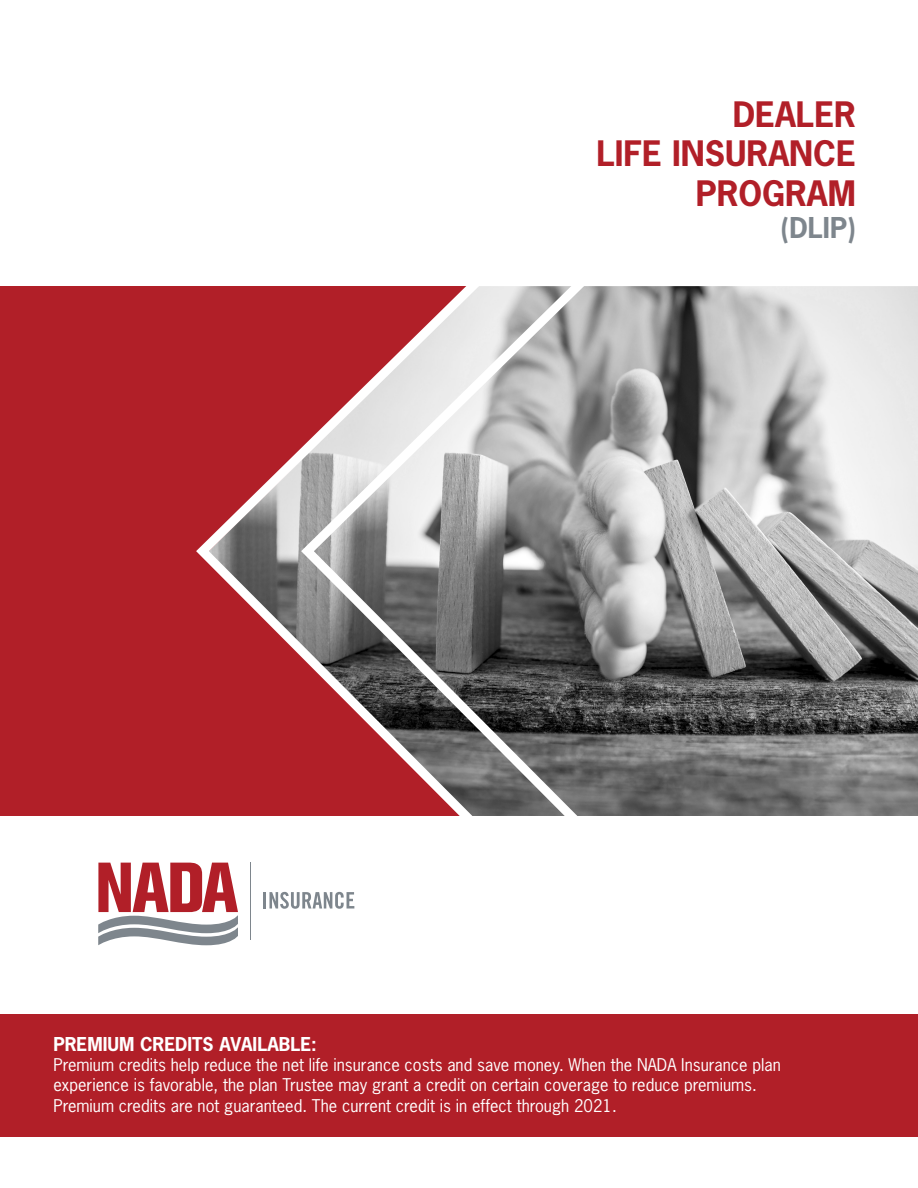
<style>
.page{position:relative;width:918px;height:1188px;background:#fff}
.page>*{position:absolute;margin:0;border:0;box-sizing:border-box;transform-origin:0 0}
.t1{font:700 33px "News Gothic Std";color:#b11f28}
.t2{font:700 27px "News Gothic Std";color:#7e868d}
.t3{font:700 18px "News Gothic Std";color:#fff}
.t4{font:16.5px "News Gothic Std";color:#fff}
</style>
<div class="page">
<div style="left:0;top:286px;width:472px;height:530px;background:#b11f28"></div>
<svg style="left:98px;top:863px;width:140px;height:82px"></svg>
<hr style="left:250px;top:862px;width:1px;height:78px;background:#7e868d">
<svg style="left:264px;top:892px;width:90px;height:17px"></svg>
<img style="left:611px;top:286px;width:307px;height:530px">
<svg style="left:196px;top:454px;width:99px;height:197px"></svg>
<svg style="left:295px;top:286px;width:316px;height:530px"></svg>
<div style="left:0;top:1014px;width:918px;height:123px;background:#b11f28"></div>
<p class="t1" style="left:733px;top:92px;width:125px">DEALER</p>
<p class="t1" style="left:597px;top:132px;width:261px">LIFE INSURANCE</p>
<p class="t1" style="left:696px;top:172px;width:161px">PROGRAM</p>
<p class="t2" style="left:780px;top:210px;width:77px">(DLIP)</p>
<p class="t3" style="left:53px;top:1033px;width:265px">PREMIUM CREDITS AVAILABLE:</p>
<p class="t4" style="left:53px;top:1054px;width:729px">Premium credits help reduce the net life insurance costs and save money. When the NADA Insurance plan</p>
<p class="t4" style="left:53px;top:1074px;width:705px">experience is favorable, the plan Trustee may grant a credit on certain coverage to reduce premiums.</p>
<p class="t4" style="left:53px;top:1095px;width:565px">Premium credits are not guaranteed. The current credit is in effect through 2021.</p>
</div>
